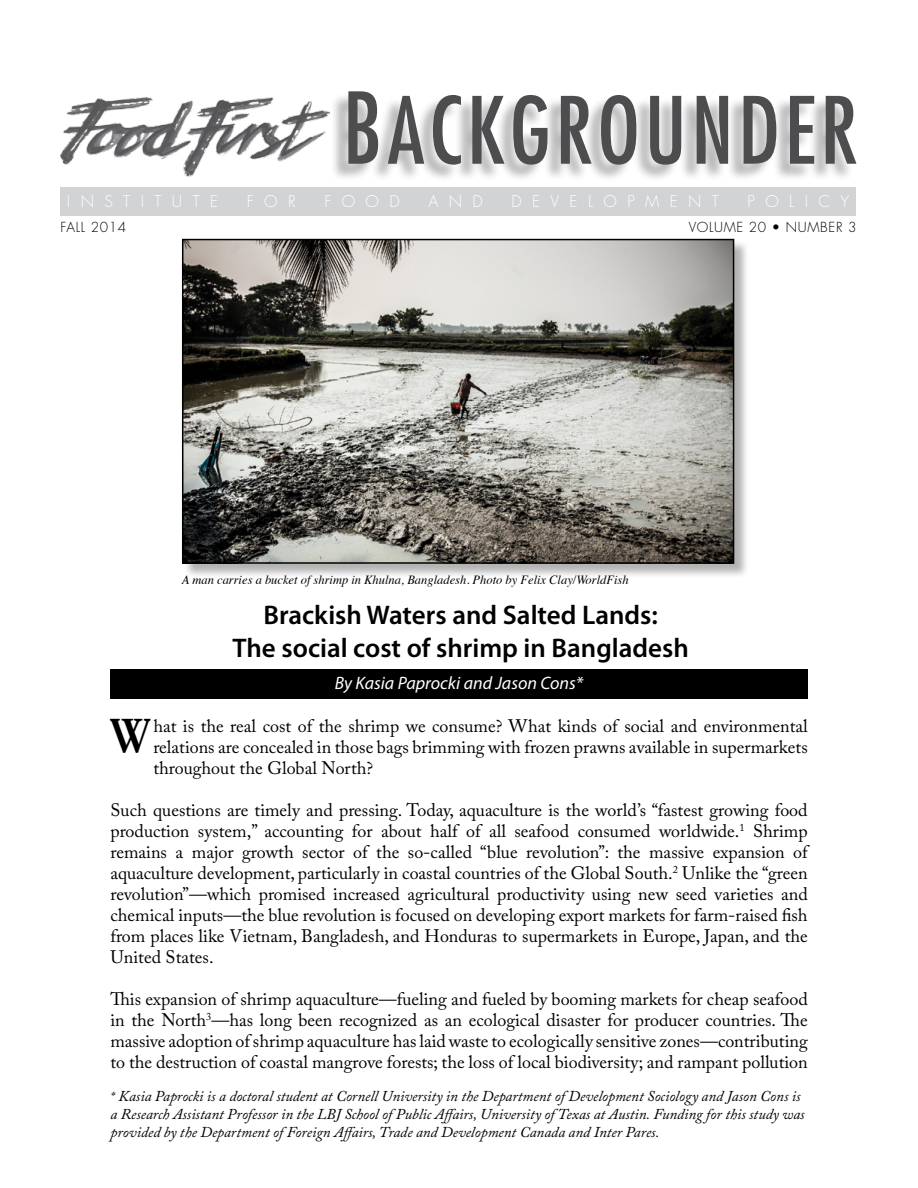
<style>
.page{position:relative;width:918px;height:1188px;background:#fff}
.page>*{position:absolute;margin:0;border:0;box-sizing:border-box;transform-origin:0 0}
.t1{font:700 51.75px "Garamond";color:#000;scale:.87 1}
.t2{font:600 27px/33px "Myriad Pro";color:#000;text-align:center}
.t3{font:18px/21px "Adobe Caslon Pro";color:#000;text-align:justify}
.t4{font:italic 18px "Myriad Pro";color:#fff}
.t5{font:300 15.75px "Futura";letter-spacing:.66em;color:#fff}
.t6{font:italic 15px/18px "Adobe Caslon Pro";color:#000}
.t7{font:300 13.5px "Futura";letter-spacing:.05em;color:#000}
.t8{font:italic 12.45px "Times";color:#000}
.s1{font-size:13.5px}
</style>
<div class="page">
<img style="left:61px;top:97px;width:268px;height:79px">
<div style="left:60px;top:187px;width:796px;height:29px;background:#d1d3d4"></div>
<div style="left:330px;top:92px;width:524px;height:90px;background:#000;opacity:.3"></div>
<svg style="left:348px;top:91px;width:509px;height:74px"></svg>
<div style="left:183px;top:240px;width:566px;height:339px;background:#000;opacity:.3"></div>
<img style="left:185px;top:242px;width:546px;height:319px">
<div style="left:182px;top:239px;width:552px;height:325px;border:2px solid #000"></div>
<div style="left:110px;top:669px;width:698px;height:29px;background:#000"></div>
<p class="t5" style="left:67px;top:192px;width:153px">INSTITUTE</p>
<p class="t5" style="left:247px;top:192px;width:50px">FOR</p>
<p class="t5" style="left:324px;top:192px;width:77px">FOOD</p>
<p class="t5" style="left:428px;top:192px;width:56px">AND</p>
<p class="t5" style="left:511px;top:192px;width:209px">DEVELOPMENT</p>
<p class="t5" style="left:748px;top:192px;width:103px">POLICY</p>
<p class="t7" style="left:61px;top:219px;width:67px">FALL 2014</p>
<p class="t7" style="left:689px;top:219px;width:169px">VOLUME 20 • NUMBER 3</p>
<p class="t8" style="left:182px;top:569px;width:448px">A man carries a bucket of shrimp in Khulna, Bangladesh. Photo by Felix Clay/WorldFish</p>
<h2 class="t2" style="left:233px;top:598px;width:458px">Brackish Waters and Salted Lands:<br>The social cost of shrimp in Bangladesh</h2>
<p class="t4" style="left:335px;top:672px;width:250px">By Kasia Paprocki and Jason Cons*</p>
<p class="t3" style="left:153px;top:715px;width:656px">hat is the real cost of the shrimp we consume? What kinds of social and environmental relations are concealed in those bags brimming with frozen prawns available in supermarkets throughout the Global North?</p>
<p class="t3" style="left:110px;top:799px;width:701px;text-align:left">Such questions are timely and pressing. Today, aquaculture is the world’s “fastest growing food production system,” accounting for about half of all seafood consumed worldwide.<sup>1</sup> Shrimp remains a major growth sector of the so-called “blue revolution”: the massive expansion of aquaculture development, particularly in coastal countries of the Global South.<sup>2</sup> Unlike the “green revolution”—which promised increased agricultural productivity using new seed varieties and chemical inputs—the blue revolution is focused on developing export markets for farm-raised fish from places like Vietnam, Bangladesh, and Honduras to supermarkets in Europe, Japan, and the United States.</p>
<p class="t3" style="left:110px;top:988px;width:699px">This expansion of shrimp aquaculture—fueling and fueled by booming markets for cheap seafood in the North<sup>3</sup>—has long been recognized as an ecological disaster for producer countries. The massive adoption of shrimp aquaculture has laid waste to ecologically sensitive zones—contributing to the destruction of coastal mangrove forests; the loss of local biodiversity; and rampant pollution</p>
<h1 class="t1" style="left:110px;top:705px;width:48px">W</h1>
<p class="t6" style="left:110px;top:1087px;width:696px"><span class="s1">*</span> Kasia Paprocki is a doctoral student at Cornell University in the Department of Development Sociology and Jason Cons is a Research Assistant Professor in the LBJ School of Public Affairs, University of Texas at Austin. Funding for this study was provided by the Department of Foreign Affairs, Trade and Development Canada and Inter Pares.</p>
</div>
